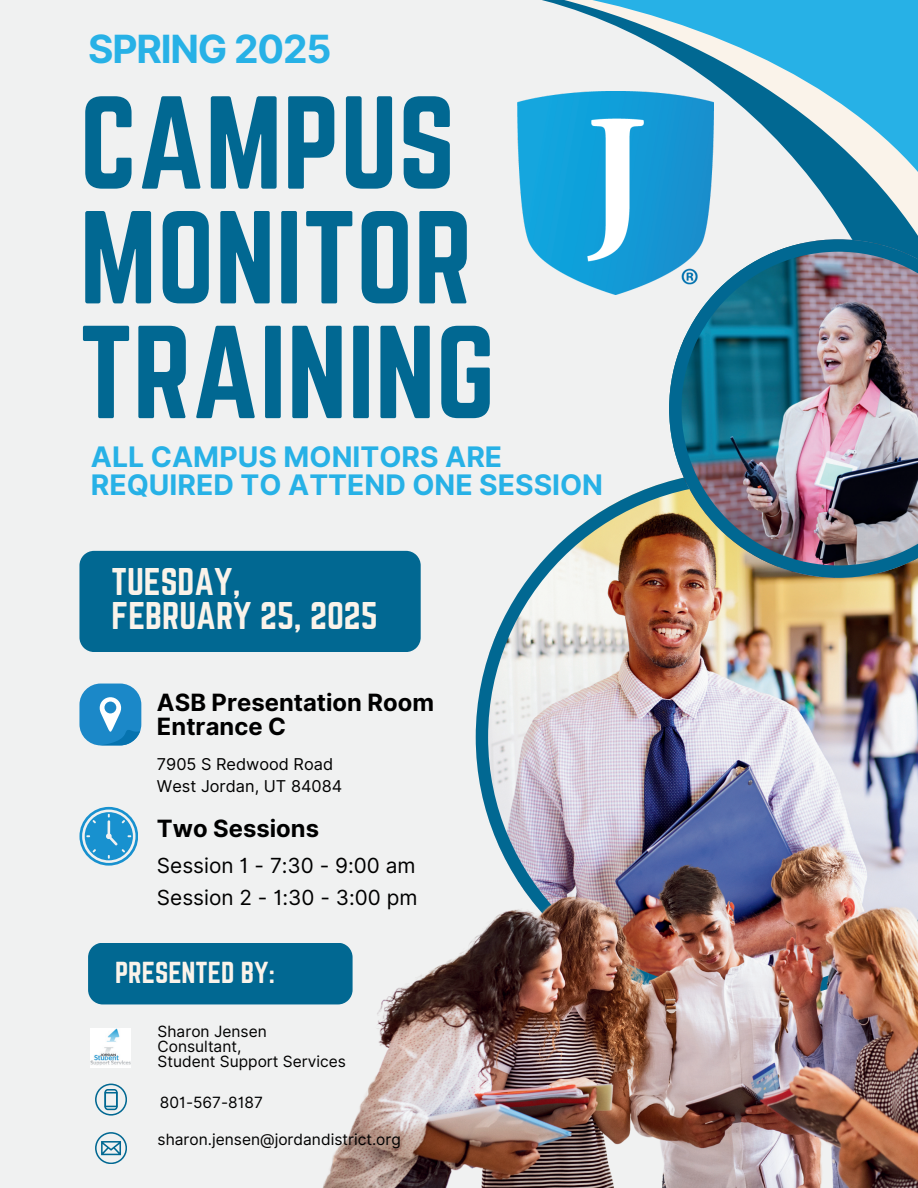
<style>
.page{position:relative;width:918px;height:1188px;background:#f0f1f1}
.page>*{position:absolute;margin:0;border:0;box-sizing:border-box;transform-origin:0 0}
.t1{font:115.5px/114.8px "Norwester";color:#016892}
.t2{font:700 38.85px "Inter";letter-spacing:-.03em;color:#27b1e6}
.t3{font:33.75px/33.8px "Norwester";color:#faf3ea}
.t4{font:700 28.35px/28.2px "Inter";color:#27b1e6}
.t5{font:26.55px "Norwester";color:#faf3ea}
.t6{font:700 23.85px/23.7px "Inter";color:#000}
.t7{font:20.85px/32.7px "Inter";color:#000}
.t8{font:16.35px/22.5px "Inter";color:#000}
.t9{font:15.45px/14.9px "Inter";color:#000}
</style>
<div class="page">
<img style="left:486px;top:481px;width:432px;height:183px">
<svg style="left:813px;top:182px;width:105px;height:57px;fill:#016892"></svg>
<svg style="left:542px;top:0;width:376px;height:182px"></svg>
<img style="left:669px;top:239px;width:249px;height:339px">
<div style="left:88px;top:943px;width:177px;height:61px;background:#016892"></div>
<div style="left:79px;top:684px;width:62px;height:61px;background:#1b88c8;border-radius:21px"></div>
<svg style="left:100px;top:697px;width:40px;height:48px"></svg>
<svg style="left:79px;top:807px;width:59px;height:58px"></svg>
<img style="left:517px;top:92px;width:196px;height:202px">
<img style="left:91px;top:1028px;width:39px;height:40px">
<svg style="left:95px;top:1084px;width:32px;height:31px"></svg>
<svg style="left:95px;top:1132px;width:32px;height:32px"></svg>
<img style="left:265px;top:664px;width:653px;height:524px">
<div style="left:79px;top:551px;width:342px;height:101px;background:#016892"></div>
<h2 class="t2" style="left:88px;top:21px;width:245px">SPRING 2025</h2>
<h1 class="t1" style="left:79px;top:90px;width:418px">CAMPUS<br>MONITOR<br>TRAINING</h1>
<h3 class="t4" style="left:91px;top:443px;width:514px">ALL CAMPUS MONITORS ARE<br>REQUIRED TO ATTEND ONE SESSION</h3>
<h3 class="t3" style="left:112px;top:566px;width:268px">TUESDAY,<br>FEBRUARY 25, 2025</h3>
<h3 class="t6" style="left:157px;top:691px;width:279px">ASB Presentation Room<br>Entrance C</h3>
<p class="t8" style="left:157px;top:753px;width:187px">7905 S Redwood Road<br>West Jordan, UT 84084</p>
<h3 class="t6" style="left:157px;top:817px;width:164px">Two Sessions</h3>
<h3 class="t7" style="left:157px;top:849px;width:262px">Session 1 - 7:30 - 9:00 am<br>Session 2 - 1:30 - 3:00 pm</h3>
<h3 class="t5" style="left:115px;top:959px;width:161px">PRESENTED BY:</h3>
<p class="t9" style="left:158px;top:1024px;width:190px">Sharon Jensen<br>Consultant,<br>Student Support Services</p>
<p class="t9" style="left:160px;top:1095px;width:105px">801-567-8187</p>
<p class="t9" style="left:158px;top:1132px;width:245px">sharon.jensen@jordandistrict.org</p>
</div>
